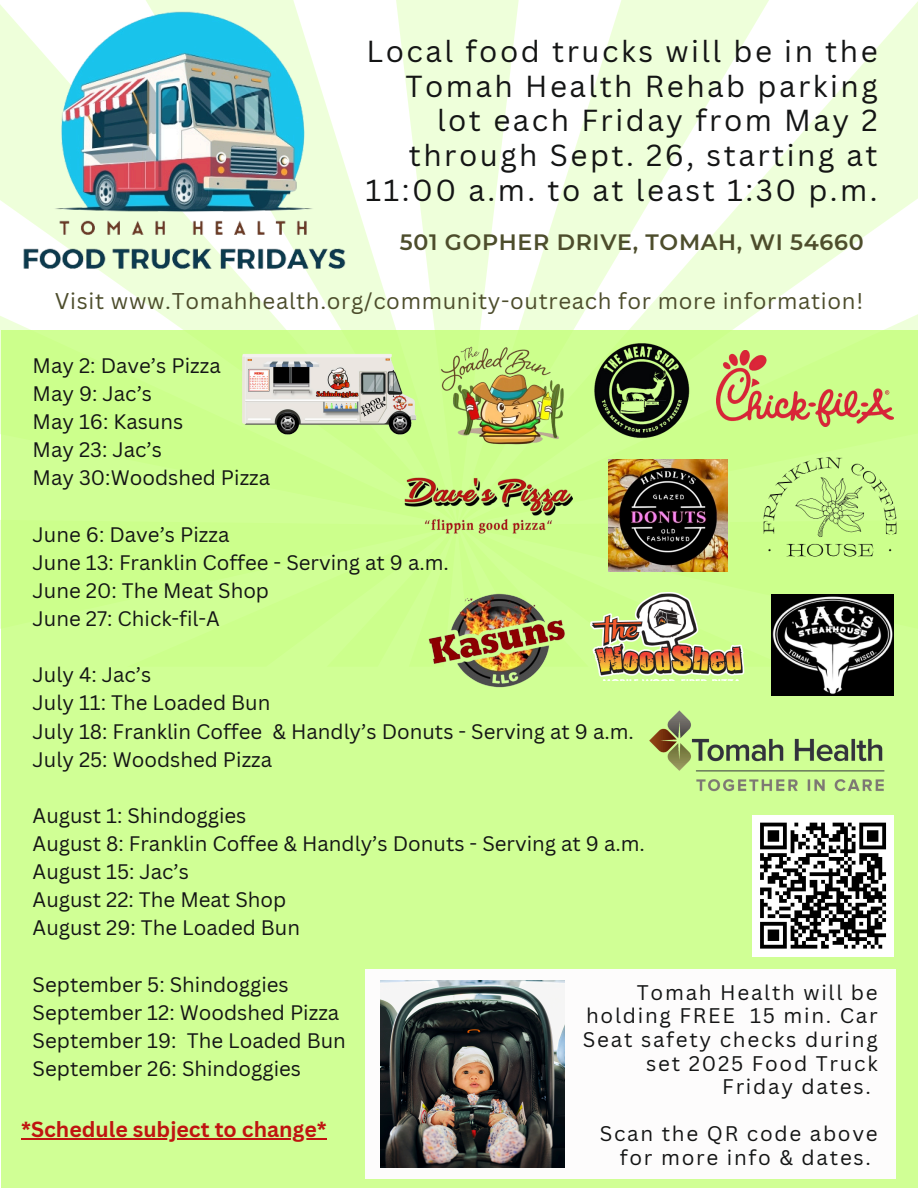
<style>
.page{position:relative;width:918px;height:1188px;background:#fff}
.page>*{position:absolute;margin:0;border:0;box-sizing:border-box;transform-origin:0 0}
.t1{font:29.55px/34.8px "Canva Sans";letter-spacing:.085em;color:#141515;text-align:right}
.t2{font:22.2px "Canva Sans";letter-spacing:.03em;color:#4d4d2c}
.t3{font:600 22.2px "Montserrat";letter-spacing:.03em;color:#4d4d2c}
.t4{font:700 21.3px "Canva Sans";color:#bf1410}
.t5{font:20.55px/23.7px "Canva Sans";letter-spacing:.085em;color:#141515}
.t6{font:20.4px "Canva Sans";color:#141515}
</style>
<div class="page">
<svg style="left:0;top:4px;width:457px;height:312px"></svg>
<svg style="left:0;top:316px;width:457px;height:118px"></svg>
<svg style="left:457px;top:0;width:461px;height:330px;fill:#eeffda"></svg>
<div style="left:1px;top:330px;width:917px;height:858px;background:#d0ff95"></div>
<img style="left:404px;top:477px;width:168px;height:57px">
<img style="left:242px;top:354px;width:174px;height:81px">
<img style="left:608px;top:460px;width:119px;height:111px">
<img style="left:441px;top:346px;width:123px;height:99px">
<img style="left:771px;top:594px;width:123px;height:102px">
<img style="left:428px;top:593px;width:137px;height:95px">
<img style="left:591px;top:592px;width:154px;height:88px">
<img style="left:717px;top:351px;width:177px;height:75px">
<img style="left:594px;top:343px;width:96px;height:95px">
<img style="left:763px;top:457px;width:134px;height:100px">
<img style="left:1px;top:0;width:345px;height:286px">
<img style="left:649px;top:710px;width:236px;height:82px">
<div style="left:365px;top:969px;width:531px;height:210px;background:#fdfcfc"></div>
<div style="left:752px;top:815px;width:142px;height:141px;background:#fff"></div>
<svg style="left:760px;top:822px;width:127px;height:127px"></svg>
<img style="left:381px;top:980px;width:183px;height:187px">
<hr style="left:21px;top:1138px;width:306px;height:2px;background:#bf1410">
<p class="t1" style="left:365px;top:33px;width:514px">Local food trucks will be in the<br>Tomah Health Rehab parking lot each Friday from May 2 through Sept. 26, starting at<br>11:00 a.m. to at least 1:30 p.m.</p>
<p class="t3" style="left:400px;top:228px;width:465px">501 GOPHER DRIVE, TOMAH, WI 54660</p>
<p class="t2" style="left:55px;top:286px;width:810px">Visit www.Tomahhealth.org/community-outreach for more information!</p>
<p class="t6" style="left:33px;top:351px;width:190px">May 2: Dave’s Pizza</p>
<p class="t6" style="left:33px;top:379px;width:121px">May 9: Jac’s</p>
<h1 class="t6" style="left:33px;top:407px;width:152px">May 16: Kasuns</h1>
<h2 class="t6" style="left:33px;top:436px;width:131px">May 23: Jac’s</h2>
<p class="t6" style="left:33px;top:464px;width:239px">May 30:Woodshed Pizza</p>
<p class="t6" style="left:33px;top:520px;width:198px">June 6: Dave’s Pizza</p>
<p class="t6" style="left:33px;top:548px;width:418px">June 13: Franklin Coffee - Serving at 9 a.m.</p>
<p class="t6" style="left:33px;top:576px;width:238px">June 20: The Meat Shop</p>
<p class="t6" style="left:33px;top:604px;width:189px">June 27: Chick-fil-A</p>
<p class="t6" style="left:33px;top:660px;width:120px">July 4: Jac’s</p>
<p class="t6" style="left:33px;top:689px;width:239px">July 11: The Loaded Bun</p>
<p class="t6" style="left:33px;top:717px;width:603px">July 18: Franklin Coffee &amp; Handly’s Donuts - Serving at 9 a.m.</p>
<p class="t6" style="left:33px;top:745px;width:241px">July 25: Woodshed Pizza</p>
<p class="t6" style="left:33px;top:801px;width:215px">August 1: Shindoggies</p>
<p class="t6" style="left:33px;top:829px;width:614px">August 8: Franklin Coffee &amp; Handly’s Donuts - Serving at 9 a.m.</p>
<p class="t6" style="left:33px;top:857px;width:158px">August 15: Jac’s</p>
<p class="t6" style="left:33px;top:885px;width:255px">August 22: The Meat Shop</p>
<p class="t6" style="left:33px;top:914px;width:269px">August 29: The Loaded Bun</p>
<p class="t6" style="left:33px;top:970px;width:258px">September 5: Shindoggies</p>
<p class="t6" style="left:33px;top:998px;width:308px">September 12: Woodshed Pizza</p>
<p class="t6" style="left:33px;top:1026px;width:315px">September 19: The Loaded Bun</p>
<p class="t6" style="left:33px;top:1054px;width:270px">September 26: Shindoggies</p>
<p class="t5" style="left:637px;top:980px;width:242px">Tomah Health will be</p>
<p class="t5" style="left:586px;top:1004px;width:293px">holding FREE 15 min. Car</p>
<p class="t5" style="left:583px;top:1027px;width:296px">Seat safety checks during</p>
<p class="t5" style="left:646px;top:1051px;width:233px">set 2025 Food Truck</p>
<p class="t5" style="left:722px;top:1074px;width:150px">Friday dates.</p>
<p class="t5" style="left:620px;top:1122px;width:259px;text-indent:-20px">Scan the QR code above for more info &amp; dates.</p>
<p class="t4" style="left:21px;top:1114px;width:307px">*Schedule subject to change*</p>
</div>
